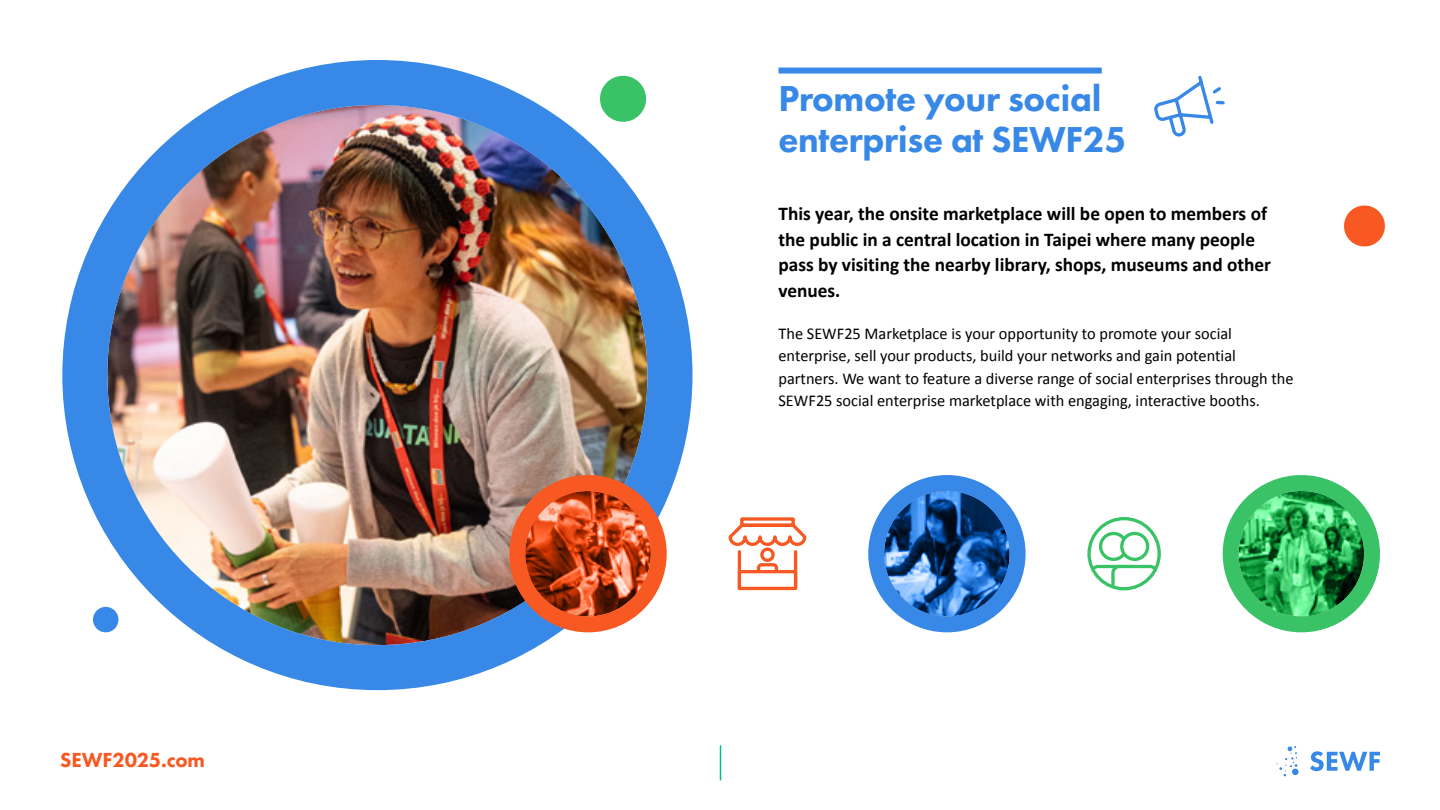
<style>
.page{position:relative;width:1440px;height:810px;background:#fff}
.page>*{position:absolute;margin:0;border:0;box-sizing:border-box;transform-origin:0 0}
.t1{font:800 37.35px/40.5px "Futura PT";letter-spacing:-.01em;color:#3788e7}
.t2{font:800 21.15px "Futura PT";letter-spacing:-.01em;color:#f85822}
.t3{font:700 19.5px/25.5px "Calibri";color:#000}
.t4{font:16.5px/22.5px "Calibri";color:#000}
</style>
<div class="page">
<img style="left:107px;top:105px;width:540px;height:540px;border-radius:270px">
<div style="left:62px;top:60px;width:630px;height:630px;border:45px solid #3788e7;border-radius:50%"></div>
<div style="left:509px;top:475px;width:158px;height:157px;border:16px solid #f85822;border-radius:50%"></div>
<svg style="left:525px;top:491px;width:126px;height:125px;background:#a8411e"></svg>
<div style="left:868px;top:475px;width:158px;height:157px;border:16px solid #3788e7;border-radius:50%"></div>
<svg style="left:884px;top:491px;width:126px;height:125px;background:#396ead"></svg>
<div style="left:1223px;top:475px;width:157px;height:157px;border:16px solid #39c266;border-radius:50%"></div>
<svg style="left:1239px;top:491px;width:125px;height:125px;background:#299c4f"></svg>
<svg style="left:756px;top:561px;width:23px;height:9px"></svg>
<div style="left:760px;top:548px;width:15px;height:14px;border:3px solid #f85822;border-radius:50%"></div>
<img style="left:62px;top:60px;width:1318px;height:488px">
<svg style="left:740px;top:517px;width:55px;height:10px"></svg>
<div style="left:738px;top:550px;width:59px;height:40px;border:3px solid #f85822"></div>
<div style="left:738px;top:570px;width:59px;height:20px;background:#fff;border:3px solid #f85822"></div>
<svg style="left:1089px;top:519px;width:70px;height:70px"></svg>
<svg style="left:1091px;top:563px;width:68px;height:26px"></svg>
<div style="left:1101px;top:533px;width:25px;height:26px;background:#fff;border-radius:50%"></div>
<div style="left:1099px;top:532px;width:29px;height:29px;border:3px solid #39c266;border-radius:50%"></div>
<div style="left:1122px;top:533px;width:26px;height:26px;background:#fff;border-radius:50%"></div>
<div style="left:1120px;top:532px;width:29px;height:29px;border:3px solid #39c266;border-radius:50%"></div>
<div style="left:1087px;top:517px;width:74px;height:73px;border:3px solid #39c266;border-radius:50%"></div>
<svg style="left:1153px;top:73px;width:74px;height:67px"></svg>
<svg style="left:93px;top:606px;width:26px;height:27px"></svg>
<svg style="left:597px;top:73px;width:52px;height:52px"></svg>
<svg style="left:1342px;top:203px;width:43px;height:46px"></svg>
<svg style="left:1310px;top:751px;width:70px;height:20px"></svg>
<svg style="left:1277px;top:746px;width:22px;height:31px"></svg>
<hr style="left:720px;top:746px;width:1px;height:34px;background:#00be96">
<p class="t2" style="left:60px;top:746px;width:146px">SEWF2025.com</p>
<h1 class="t1" style="left:778px;top:78px;width:350px">Promote your social enterprise at SEWF25</h1>
<p class="t3" style="left:778px;top:200px;width:494px">This year, the onsite marketplace will be open to members of the public in a central location in Taipei where many people pass by visiting the nearby library, shops, museums and other venues.</p>
<p class="t4" style="left:778px;top:321px;width:517px">The SEWF25 Marketplace is your opportunity to promote your social enterprise, sell your products, build your networks and gain potential partners. We want to feature a diverse range of social enterprises through the SEWF25 social enterprise marketplace with engaging, interactive booths.</p>
</div>
